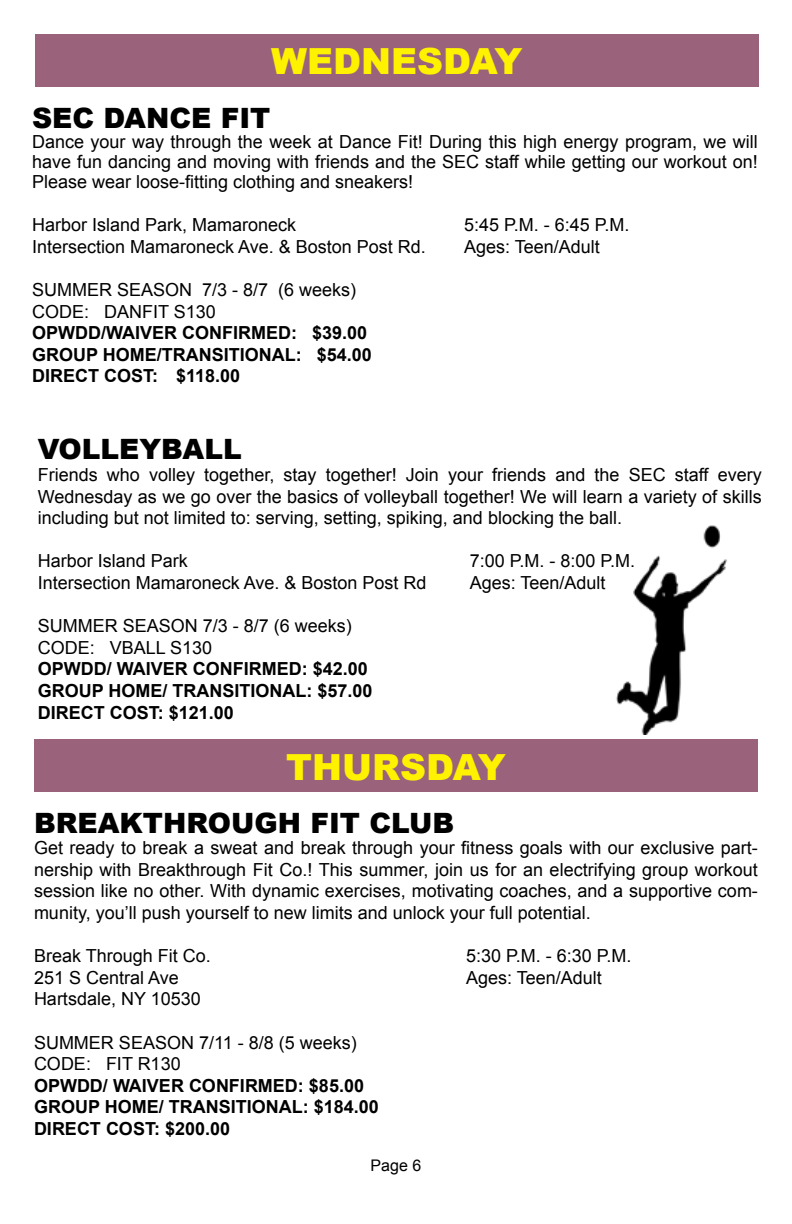
<style>
.page{position:relative;width:792px;height:1224px;background:#fff}
.page>*{position:absolute;margin:0;border:0;box-sizing:border-box;transform-origin:0 0}
.t1{font:900 36px "Arial";color:#fff200}
.t2{font:900 28px "Arial";color:#000}
.t3{font:18px/21.6px "Arial";color:#000;text-align:justify}
.t4{font:700 18px/21.6px "Arial";color:#000}
.t5{font:16px "Arial";color:#000}
</style>
<div class="page">
<div style="left:35px;top:34px;width:724px;height:52px;background:#9b627c"></div>
<img style="left:616px;top:525px;width:111px;height:210px">
<div style="left:34px;top:740px;width:724px;height:52px;background:#9b627c"></div>
<h1 class="t1" style="left:271px;top:35px;width:253px">WEDNESDAY</h1>
<h2 class="t2" style="left:32px;top:98px;width:240px">SEC DANCE FIT</h2>
<p class="t3" style="left:32px;top:132px;width:727px;line-height:20px">Dance your way through the week at Dance Fit! During this high energy program, we will have fun dancing and moving with friends and the SEC staff while getting our workout on!<br>Please wear loose-fitting clothing and sneakers!</p>
<p class="t3" style="left:32px;top:214px;width:266px">Harbor Island Park, Mamaroneck</p>
<p class="t3" style="left:464px;top:214px;width:167px">5:45 P.M. - 6:45 P.M.</p>
<p class="t3" style="left:32px;top:236px;width:395px">Intersection Mamaroneck Ave. &amp; Boston Post Rd.</p>
<p class="t3" style="left:464px;top:236px;width:137px">Ages: Teen/Adult</p>
<p class="t3" style="left:32px;top:279px;width:326px">SUMMER SEASON 7/3 - 8/7 (6 weeks)<br>CODE: DANFIT S130</p>
<p class="t4" style="left:32px;top:323px;width:341px">OPWDD/WAIVER CONFIRMED: $39.00<br>GROUP HOME/TRANSITIONAL: $54.00<br>DIRECT COST: $118.00</p>
<h2 class="t2" style="left:38px;top:429px;width:205px">VOLLEYBALL</h2>
<p class="t3" style="left:38px;top:464px;width:726px">Friends who volley together, stay together! Join your friends and the SEC staff every Wednesday as we go over the basics of volleyball together! We will learn a variety of skills including but not limited to: serving, setting, spiking, and blocking the ball.</p>
<p class="t3" style="left:38px;top:551px;width:152px">Harbor Island Park</p>
<p class="t3" style="left:470px;top:551px;width:167px">7:00 P.M. - 8:00 P.M.</p>
<p class="t3" style="left:38px;top:572px;width:390px">Intersection Mamaroneck Ave. &amp; Boston Post Rd</p>
<p class="t3" style="left:470px;top:572px;width:137px">Ages: Teen/Adult</p>
<p class="t3" style="left:38px;top:615px;width:316px">SUMMER SEASON 7/3 - 8/7 (6 weeks)<br>CODE: VBALL S130</p>
<p class="t4" style="left:38px;top:659px;width:336px">OPWDD/ WAIVER CONFIRMED: $42.00<br>GROUP HOME/ TRANSITIONAL: $57.00<br>DIRECT COST: $121.00</p>
<h1 class="t1" style="left:286px;top:741px;width:221px">THURSDAY</h1>
<h2 class="t2" style="left:34px;top:802px;width:422px">BREAKTHROUGH FIT CLUB</h2>
<p class="t3" style="left:34px;top:837px;width:725px">Get ready to break a sweat and break through your fitness goals with our exclusive part&shy;nership with Breakthrough Fit Co.! This summer, join us for an electrifying group workout session like no other. With dynamic exercises, motivating coaches, and a supportive com&shy;munity, you’ll push yourself to new limits and unlock your full potential.</p>
<p class="t3" style="left:34px;top:945px;width:178px">Break Through Fit Co.</p>
<p class="t3" style="left:466px;top:945px;width:167px">5:30 P.M. - 6:30 P.M.</p>
<p class="t3" style="left:34px;top:967px;width:146px">251 S Central Ave</p>
<p class="t3" style="left:466px;top:967px;width:137px">Ages: Teen/Adult</p>
<p class="t3" style="left:34px;top:988px;width:168px">Hartsdale, NY 10530</p>
<p class="t3" style="left:34px;top:1032px;width:324px">SUMMER SEASON 7/11 - 8/8 (5 weeks)<br>CODE: FIT R130</p>
<p class="t4" style="left:34px;top:1075px;width:346px">OPWDD/ WAIVER CONFIRMED: $85.00<br>GROUP HOME/ TRANSITIONAL: $184.00<br>DIRECT COST: $200.00</p>
<p class="t5" style="left:371px;top:1155px;width:52px">Page 6</p>
</div>
